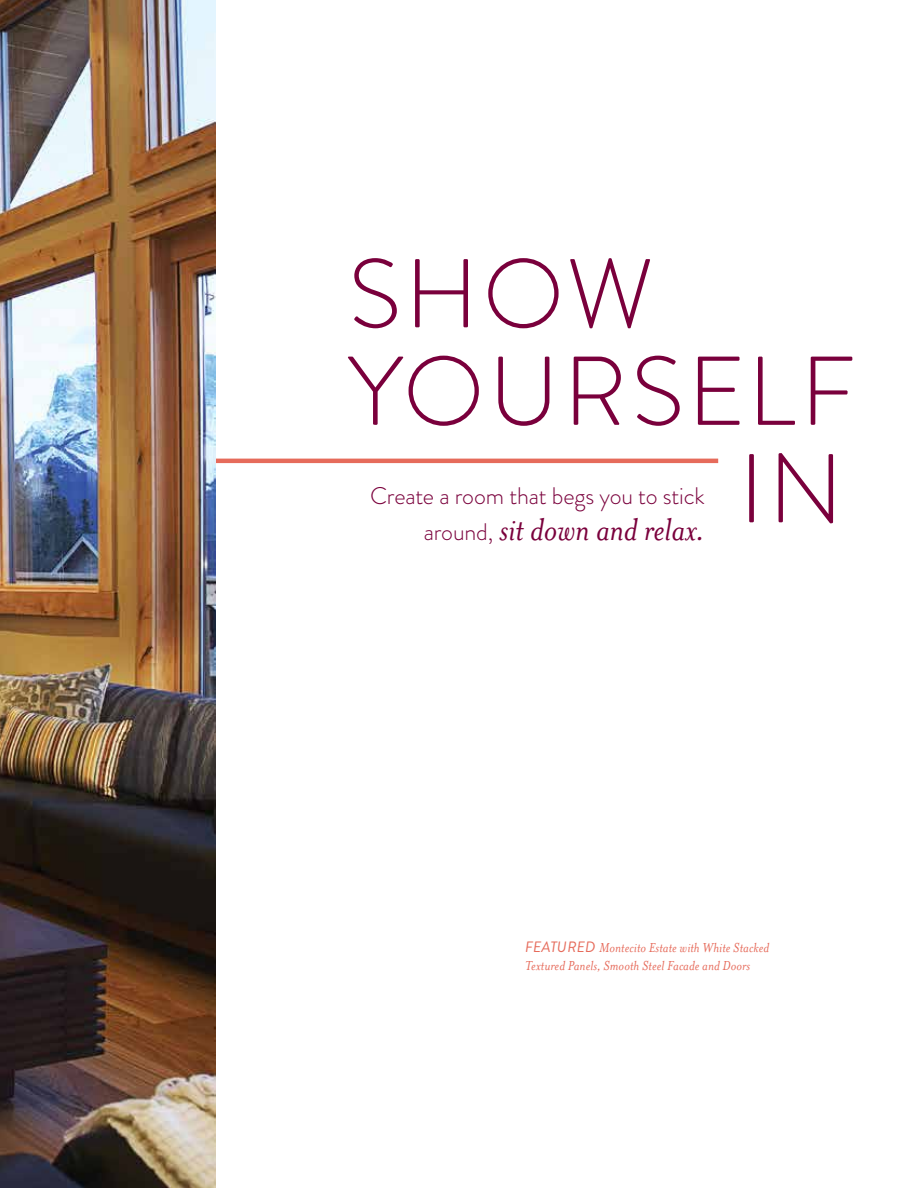
<style>
.page{position:relative;width:918px;height:1188px;background:#fff}
.page>*{position:absolute;margin:0;border:0;box-sizing:border-box;transform-origin:0 0}
.t1{font:300 97.5px "Brandon Grotesque";letter-spacing:.04em;color:#7a003c}
.t2{font:italic 36px "Mrs Eaves OT";letter-spacing:-.005em;color:#7a003c}
.t3{font:300 24px "Brandon Grotesque";letter-spacing:-.01em;color:#7a003c}
.t4{font:italic 15px/18px "Mrs Eaves OT";letter-spacing:.005em;color:#e66b5b}
.s1{font-family:"Brandon Grotesque";font-weight:300;font-style:normal;font-size:24px}
.s2{font-family:"Brandon Grotesque"}
</style>
<div class="page">
<hr style="left:124px;top:459px;width:594px;height:4px;background:#e66b5b">
<img style="left:0;top:0;width:215px;height:1188px">
<h1 class="t1" style="left:348px;top:227px;width:307px">SHOW</h1>
<h1 class="t1" style="left:348px;top:325px;width:509px">YOURSELF</h1>
<h1 class="t1" style="left:739px;top:422px;width:106px">IN</h1>
<h3 class="t3" style="left:370px;top:479px;width:336px">Create a room that begs you to stick</h3>
<h2 class="t2" style="left:424px;top:510px;width:282px"><span class="s1">around,</span> sit down and relax.</h2>
<p class="t4" style="left:525px;top:939px;width:246px"><span class="s2">FEATURED</span> Montecito Estate with White Stacked<br>Textured Panels, Smooth Steel Facade and Doors</p>
</div>
